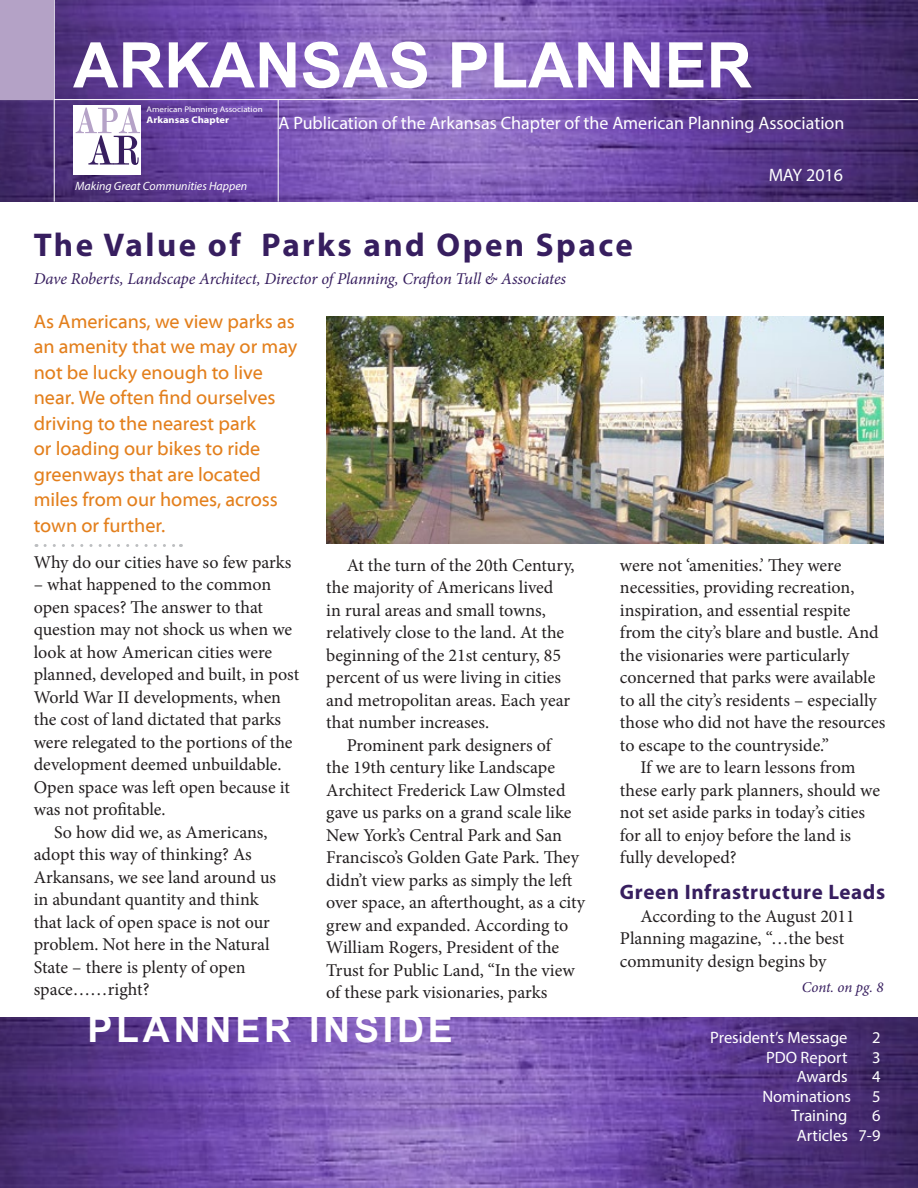
<style>
.page{position:relative;width:918px;height:1188px;background:#fff}
.page>*{position:absolute;margin:0;border:0;box-sizing:border-box;transform-origin:0 0}
.t1{font:700 63px "Arial";color:#fff}
.t2{font:700 37.5px "Arial";letter-spacing:.1em;color:#fff}
.t3{font:700 33px "Myriad Pro";letter-spacing:.075em;color:#371e5f}
.t4{font:700 21px "Myriad Pro";letter-spacing:.03em;color:#371e5f}
.t5{font:19.5px/25.5px "Myriad Web Pro";color:#e37f1c}
.t6{font:18px/22.5px "Minion Pro";color:#231f20}
.t7{font:18px "Myriad Pro";color:#fff}
.t8{font:italic 16.5px "Minion Pro";letter-spacing:-.01em;color:#371e5f}
.t9{font:16.5px/19.5px "Myriad Pro";color:#fff;text-align:right}
.t10{font:italic 15px "Minion Pro";letter-spacing:-.01em;color:#371e5f}
.t11{font:italic 12px "Myriad Pro";color:#fff}
.t12{font:700 9.6px "Myriad Pro";color:#fff;scale:1.1 1}
.t13{font:8.25px "Myriad Pro";color:#fff;scale:1.1 1}
</style>
<div class="page">
<img style="left:0;top:1017px;width:918px;height:171px">
<img style="left:0;top:0;width:918px;height:202px">
<hr style="left:0;top:99px;width:918px;height:1px;background:#fff">
<div style="left:73px;top:106px;width:68px;height:69px;background:#fff"></div>
<svg style="left:76px;top:108px;width:64px;height:57px"></svg>
<hr style="left:278px;top:100px;width:1px;height:102px;background:#fff">
<hr style="left:54px;top:0;width:1px;height:202px;background:#fff">
<div style="left:0;top:0;width:53px;height:100px;background:#b4a2c6"></div>
<svg style="left:45px;top:544px;width:136px;height:3px"></svg>
<img style="left:326px;top:316px;width:558px;height:228px">
<h1 class="t1" style="left:73px;top:23px;width:680px">ARKANSAS PLANNER</h1>
<p class="t13" style="left:147px;top:105px;width:107px">American Planning Association</p>
<p class="t12" style="left:147px;top:113px;width:77px">Arkansas Chapter</p>
<p class="t11" style="left:75px;top:178px;width:174px">Making Great Communities Happen</p>
<p class="t7" style="left:279px;top:112px;width:567px">A Publication of the Arkansas Chapter of the American Planning Association</p>
<p class="t7" style="left:769px;top:164px;width:76px">MAY 2016</p>
<h3 class="t3" style="left:34px;top:223px;width:601px">The Value of Parks and Open Space</h3>
<p class="t8" style="left:34px;top:268px;width:534px">Dave Roberts, Landscape Architect, Director of Planning, Crafton Tull &amp; Associates</p>
<p class="t5" style="left:34px;top:309px;width:265px">As Americans, we view parks as an amenity that we may or may not be lucky enough to live near. We often find ourselves driving to the nearest park<br>or loading our bikes to ride greenways that are located miles from our homes, across town or further.</p>
<p class="t6" style="left:34px;top:551px;width:259px">Why do our cities have so few parks</p>
<p class="t6" style="left:34px;top:573px;width:239px">– what happened to the common</p>
<p class="t6" style="left:34px;top:596px;width:231px">open spaces? The answer to that</p>
<p class="t6" style="left:34px;top:618px;width:260px">question may not shock us when we</p>
<p class="t6" style="left:34px;top:641px;width:240px">look at how American cities were</p>
<p class="t6" style="left:34px;top:663px;width:267px">planned, developed and built, in post</p>
<p class="t6" style="left:34px;top:686px;width:249px">World War II developments, when</p>
<p class="t6" style="left:34px;top:708px;width:249px">the cost of land dictated that parks</p>
<p class="t6" style="left:34px;top:731px;width:260px">were relegated to the portions of the</p>
<p class="t6" style="left:34px;top:753px;width:249px">development deemed unbuildable.</p>
<p class="t6" style="left:34px;top:776px;width:258px">Open space was left open because it</p>
<p class="t6" style="left:34px;top:798px;width:133px">was not profitable.</p>
<p class="t6" style="left:54px;top:821px;width:215px">So how did we, as Americans,</p>
<p class="t6" style="left:34px;top:843px;width:220px">adopt this way of thinking? As</p>
<p class="t6" style="left:34px;top:866px;width:244px">Arkansans, we see land around us</p>
<p class="t6" style="left:34px;top:888px;width:227px">in abundant quantity and think</p>
<p class="t6" style="left:34px;top:911px;width:238px">that lack of open space is not our</p>
<p class="t6" style="left:34px;top:933px;width:237px">problem. Not here in the Natural</p>
<p class="t6" style="left:34px;top:956px;width:213px">State – there is plenty of open</p>
<p class="t6" style="left:34px;top:978px;width:117px">space……right?</p>
<p class="t6" style="left:326px;top:554px;width:250px;text-indent:20px">At the turn of the 20th Century, the majority of Americans lived<br>in rural areas and small towns, relatively close to the land. At the beginning of the 21st century, 85 percent of us were living in cities and metropolitan areas. Each year that number increases.</p>
<p class="t6" style="left:326px;top:734px;width:260px;text-indent:20px">Prominent park designers of<br>the 19th century like Landscape Architect Frederick Law Olmsted gave us parks on a grand scale like New York’s Central Park and San Francisco’s Golden Gate Park. They didn’t view parks as simply the left over space, an afterthought, as a city grew and expanded. According to William Rogers, President of the Trust for Public Land, “In the view of these park visionaries, parks</p>
<h2 class="t2" style="left:87px;top:1004px;width:367px">PLANNER INSIDE</h2>
<p class="t6" style="left:620px;top:554px;width:223px">were not ‘amenities.’ They were</p>
<p class="t6" style="left:620px;top:576px;width:236px">necessities, providing recreation,</p>
<p class="t6" style="left:620px;top:599px;width:232px">inspiration, and essential respite</p>
<p class="t6" style="left:620px;top:621px;width:260px">from the city’s blare and bustle. And</p>
<p class="t6" style="left:620px;top:644px;width:231px">the visionaries were particularly</p>
<p class="t6" style="left:620px;top:666px;width:257px">concerned that parks were available</p>
<p class="t6" style="left:620px;top:689px;width:258px">to all the city’s residents – especially</p>
<p class="t6" style="left:620px;top:711px;width:267px">those who did not have the resources</p>
<p class="t6" style="left:620px;top:734px;width:211px">to escape to the countryside.”</p>
<p class="t6" style="left:640px;top:756px;width:217px">If we are to learn lessons from</p>
<p class="t6" style="left:620px;top:779px;width:262px">these early park planners, should we</p>
<p class="t6" style="left:620px;top:801px;width:247px">not set aside parks in today’s cities</p>
<p class="t6" style="left:620px;top:824px;width:233px">for all to enjoy before the land is</p>
<p class="t6" style="left:620px;top:846px;width:118px">fully developed?</p>
<p class="t4" style="left:620px;top:878px;width:267px">Green Infrastructure Leads</p>
<p class="t6" style="left:620px;top:905px;width:236px;text-indent:20px">According to the August 2011<br>Planning magazine, “…the best community design begins by</p>
<p class="t10" style="left:802px;top:977px;width:83px">Cont. on pg. 8</p>
<p class="t9" style="left:710px;top:1028px;width:139px">President’s Message</p>
<p class="t9" style="left:872px;top:1028px;width:10px">2</p>
<p class="t9" style="left:766px;top:1047px;width:83px">PDO Report</p>
<p class="t9" style="left:872px;top:1047px;width:10px">3</p>
<p class="t9" style="left:797px;top:1067px;width:52px">Awards</p>
<p class="t9" style="left:872px;top:1067px;width:10px">4</p>
<p class="t9" style="left:762px;top:1086px;width:90px">Nominations</p>
<p class="t9" style="left:872px;top:1086px;width:10px">5</p>
<p class="t9" style="left:792px;top:1106px;width:57px">Training</p>
<p class="t9" style="left:797px;top:1106px;width:85px">6<br>Articles 7-9</p>
</div>
